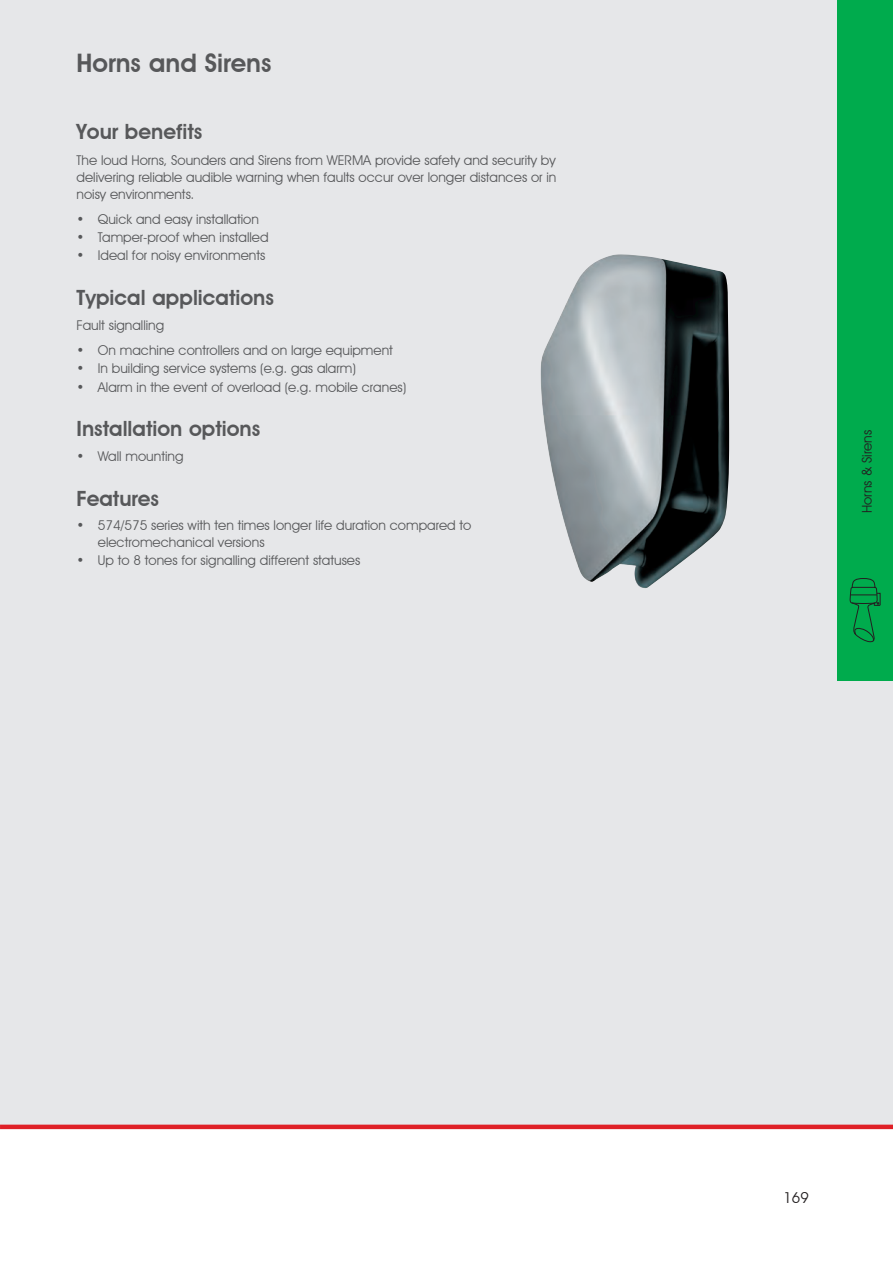
<style>
.page{position:relative;width:893px;height:1263px;background:#fff}
.page>*{position:absolute;margin:0;border:0;box-sizing:border-box;transform-origin:0 0}
.t1{font:600 25.5px "Avant Garde IT Cby BT";color:#57585a}
.t2{font:600 21px "Avant Garde IT Cby BT";color:#57585a}
.t3{font:15px "Avant Garde IT Cby BT";color:#231f20}
.t4{font:13.5px/17px "Avant Garde IT Cby BT";color:#57585a;text-align:justify}
.t5{font:13.5px "Avant Garde IT Cby BT";color:#231f20}
</style>
<div class="page">
<div style="left:0;top:0;width:893px;height:1129px;background:#e6e7e9"></div>
<hr style="left:0;top:1125px;width:893px;height:4px;background:#df2027">
<div style="left:838px;top:0;width:55px;height:680px;background:#00ab4d"></div>
<svg style="left:849px;top:578px;width:32px;height:65px"></svg>
<img style="left:541px;top:254px;width:188px;height:334px">
<h1 class="t1" style="left:77px;top:48px;width:196px">Horns and Sirens</h1>
<h2 class="t2" style="left:77px;top:119px;width:127px">Your benefits</h2>
<p class="t4" style="left:77px;top:151px;width:481px">The loud Horns, Sounders and Sirens from WERMA provide safety and security by delivering reliable audible warning when faults occur over longer distances or in noisy environments.</p>
<p class="t4" style="left:77px;top:210px;width:184px">• Quick and easy installation</p>
<p class="t4" style="left:77px;top:228px;width:194px">• Tamper-proof when installed</p>
<p class="t4" style="left:77px;top:247px;width:190px">• Ideal for noisy environments</p>
<h2 class="t2" style="left:77px;top:285px;width:199px">Typical applications</h2>
<p class="t4" style="left:77px;top:317px;width:89px">Fault signalling</p>
<p class="t4" style="left:77px;top:342px;width:318px">• On machine controllers and on large equipment</p>
<p class="t4" style="left:77px;top:360px;width:281px">• In building service systems (e.g. gas alarm)</p>
<p class="t4" style="left:77px;top:378px;width:331px">• Alarm in the event of overload (e.g. mobile cranes)</p>
<h2 class="t2" style="left:77px;top:416px;width:185px">Installation options</h2>
<p class="t4" style="left:77px;top:448px;width:108px">• Wall mounting</p>
<h2 class="t2" style="left:77px;top:486px;width:84px">Features</h2>
<p class="t4" style="left:98px;top:517px;width:375px;line-height:16.2px;text-indent:-21px">• 574/575 series with ten times longer life duration compared to electromechanical versions</p>
<p class="t4" style="left:77px;top:552px;width:285px">• Up to 8 tones for signalling different statuses</p>
<p class="t5" style="left:859px;top:513px;width:85px;rotate:-90deg">Horns &amp; Sirens</p>
<p class="t3" style="left:783px;top:1188px;width:27px">169</p>
</div>
